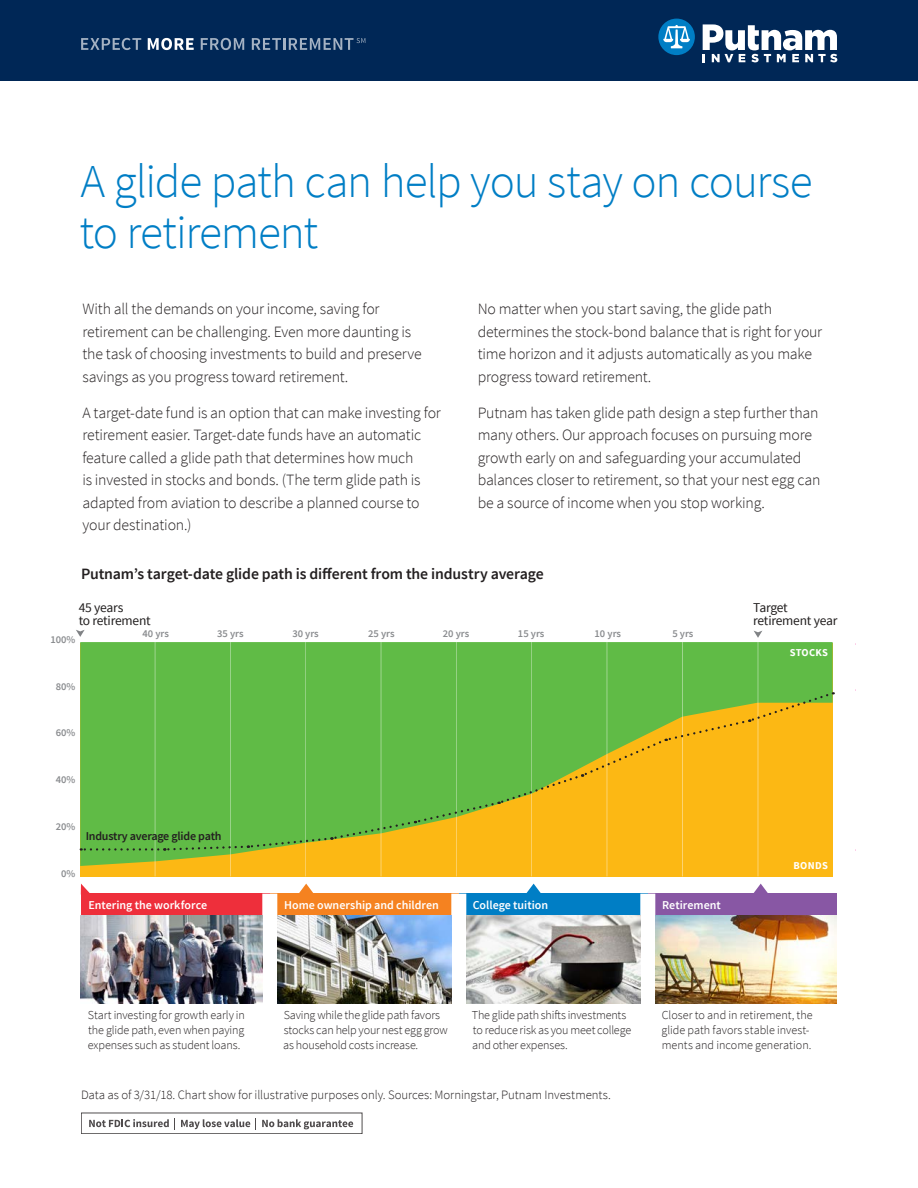
<style>
.page{position:relative;width:918px;height:1188px;background:#fff}
.page>*{position:absolute;margin:0;border:0;box-sizing:border-box;transform-origin:0 0}
.Headline{font:300 47.25px/51px "Source Sans Pro";letter-spacing:-.025em;color:#007ec5}
.Body{font:300 15.75px/22.5px "Source Sans Pro";letter-spacing:-.01em;color:#231f20}
.Subhead_2{font:600 15.75px "Source Sans Pro";letter-spacing:-.01em;color:#231f20}
.t1{font:13.5px/13.5px "Source Sans Pro";letter-spacing:-.015em;color:#211e1e}
.Footnote{font:300 12.75px "Source Sans Pro";letter-spacing:-.005em;color:#231f20}
.Body-2{font:300 12.15px/15px "Source Sans Pro";letter-spacing:-.01em;color:#231f20}
.Body_list_subhead{font:600 12px "Source Sans Pro";color:#fff}
.t2{font:600 12px "Source Sans Pro";letter-spacing:-.02em;color:#231f20}
.t3{font:600 10.5px "Source Sans Pro";color:#8a8c8f}
.t4{font:700 10.5px "Source Sans Pro";letter-spacing:.03em;color:#fff}
</style>
<div class="page">
<svg style="left:89px;top:1119px;width:86px;height:11px"></svg>
<svg style="left:181px;top:1119px;width:69px;height:10px"></svg>
<svg style="left:262px;top:1119px;width:91px;height:11px"></svg>
<div style="left:0;top:0;width:918px;height:81px;background:#002756"></div>
<svg style="left:658px;top:19px;width:37px;height:36px"></svg>
<svg style="left:703px;top:24px;width:134px;height:38px"></svg>
<div style="left:80px;top:643px;width:753px;height:233px;background:#fcb814"></div>
<svg style="left:80px;top:642px;width:753px;height:224px;background:#77ba3e"></svg>
<hr style="left:155px;top:642px;width:1px;height:234px;background:#fff">
<hr style="left:230px;top:642px;width:1px;height:234px;background:#fff">
<hr style="left:305px;top:642px;width:1px;height:234px;background:#fff">
<hr style="left:381px;top:642px;width:1px;height:234px;background:#fff">
<hr style="left:456px;top:642px;width:1px;height:234px;background:#fff">
<hr style="left:607px;top:642px;width:1px;height:234px;background:#fff">
<hr style="left:531px;top:642px;width:1px;height:234px;background:#fff">
<hr style="left:682px;top:642px;width:1px;height:234px;background:#fff">
<hr style="left:758px;top:642px;width:1px;height:234px;background:#fff">
<svg style="left:754px;top:631px;width:8px;height:7px"></svg>
<svg style="left:76px;top:630px;width:9px;height:7px"></svg>
<svg style="left:81px;top:848px;width:77px;height:3px"></svg>
<svg style="left:164px;top:692px;width:670px;height:160px"></svg>
<svg style="left:81px;top:38px;width:60px;height:12px"></svg>
<svg style="left:148px;top:38px;width:46px;height:12px"></svg>
<svg style="left:201px;top:38px;width:43px;height:12px"></svg>
<svg style="left:252px;top:38px;width:113px;height:12px"></svg>
<div style="left:81px;top:894px;width:189px;height:21px;background:#ee2f3b"></div>
<div style="left:270px;top:894px;width:189px;height:21px;background:#f58220"></div>
<div style="left:459px;top:894px;width:189px;height:21px;background:#007ec5"></div>
<div style="left:648px;top:894px;width:189px;height:21px;background:#8857a4"></div>
<div style="left:262px;top:894px;width:15px;height:21px;background:#fff"></div>
<div style="left:451px;top:894px;width:15px;height:21px;background:#fff"></div>
<div style="left:640px;top:894px;width:15px;height:21px;background:#fff"></div>
<img style="left:81px;top:915px;width:181px;height:88px">
<img style="left:277px;top:915px;width:174px;height:88px">
<img style="left:466px;top:915px;width:174px;height:88px">
<img style="left:655px;top:915px;width:182px;height:88px">
<svg style="left:81px;top:884px;width:10px;height:10px"></svg>
<svg style="left:298px;top:884px;width:16px;height:10px"></svg>
<svg style="left:526px;top:884px;width:16px;height:10px"></svg>
<svg style="left:753px;top:884px;width:16px;height:10px"></svg>
<p class="Headline" style="left:80px;top:157px;width:734px">A glide path can help you stay on course to retirement</p>
<p class="Body" style="left:82px;top:298px;width:341px">With all the demands on your income, saving for retirement can be challenging. Even more daunting is the task of choosing investments to build and preserve savings as you progress toward retirement.</p>
<p class="Body" style="left:82px;top:401px;width:360px">A target-date fund is an option that can make investing for retirement easier. Target-date funds have an automatic feature called a glide path that determines how much<br>is invested in stocks and bonds. (The term glide path is adapted from aviation to describe a planned course to your destination.)</p>
<p class="Body" style="left:478px;top:298px;width:346px">No matter when you start saving, the glide path determines the stock-bond balance that is right for your time horizon and it adjusts automatically as you make progress toward retirement.</p>
<p class="Body" style="left:478px;top:401px;width:344px">Putnam has taken glide path design a step further than many others. Our approach focuses on pursuing more growth early on and safeguarding your accumulated balances closer to retirement, so that your nest egg can be a source of income when you stop working.</p>
<p class="Subhead_2" style="left:81px;top:564px;width:464px">Putnam’s target-date glide path is different from the industry average</p>
<p class="t1" style="left:79px;top:601px;width:74px">45 years<br>to retirement</p>
<p class="t3" style="left:50px;top:633px;width:27px">100%</p>
<p class="t3" style="left:142px;top:627px;width:28px">40 yrs</p>
<p class="t3" style="left:217px;top:627px;width:28px">35 yrs</p>
<p class="t3" style="left:292px;top:627px;width:28px">30 yrs</p>
<p class="t3" style="left:368px;top:627px;width:28px">25 yrs</p>
<p class="t3" style="left:56px;top:679px;width:21px">80%</p>
<p class="t3" style="left:56px;top:726px;width:21px">60%</p>
<p class="t3" style="left:56px;top:773px;width:21px">40%</p>
<p class="t3" style="left:56px;top:820px;width:21px">20%</p>
<p class="t3" style="left:61px;top:867px;width:16px">0%</p>
<p class="t2" style="left:86px;top:828px;width:137px">Industry average glide path</p>
<p class="t3" style="left:443px;top:627px;width:28px">20 yrs</p>
<p class="t3" style="left:518px;top:627px;width:28px">15 yrs</p>
<p class="t3" style="left:595px;top:627px;width:28px">10 yrs</p>
<p class="t3" style="left:672px;top:627px;width:23px">5 yrs</p>
<p class="Body_list_subhead" style="left:88px;top:897px;width:120px">Entering the workforce</p>
<p class="Body_list_subhead" style="left:284px;top:897px;width:156px">Home ownership and children</p>
<p class="Body_list_subhead" style="left:473px;top:897px;width:77px">College tuition</p>
<p class="Body_list_subhead" style="left:662px;top:897px;width:60px">Retirement</p>
<p class="t1" style="left:753px;top:601px;width:86px">Target retirement year</p>
<p class="t4" style="left:790px;top:646px;width:40px">STOCKS</p>
<p class="t4" style="left:794px;top:859px;width:36px">BONDS</p>
<p class="Body-2" style="left:88px;top:1008px;width:159px;text-align:justify">Start investing for growth early in the glide path, even when paying expenses such as student loans.</p>
<p class="Body-2" style="left:283px;top:1008px;width:166px">Saving while the glide path favors stocks can help your nest egg grow as household costs increase.</p>
<p class="Body-2" style="left:472px;top:1008px;width:161px">The glide path shifts investments to reduce risk as you meet college and other expenses.</p>
<p class="Body-2" style="left:661px;top:1008px;width:153px">Closer to and in retirement, the glide path favors stable invest&shy;ments and income generation.</p>
<p class="Footnote" style="left:81px;top:1087px;width:532px">Data as of 3/31/18. Chart show for illustrative purposes only. Sources: Morningstar, Putnam Investments.</p>
</div>
